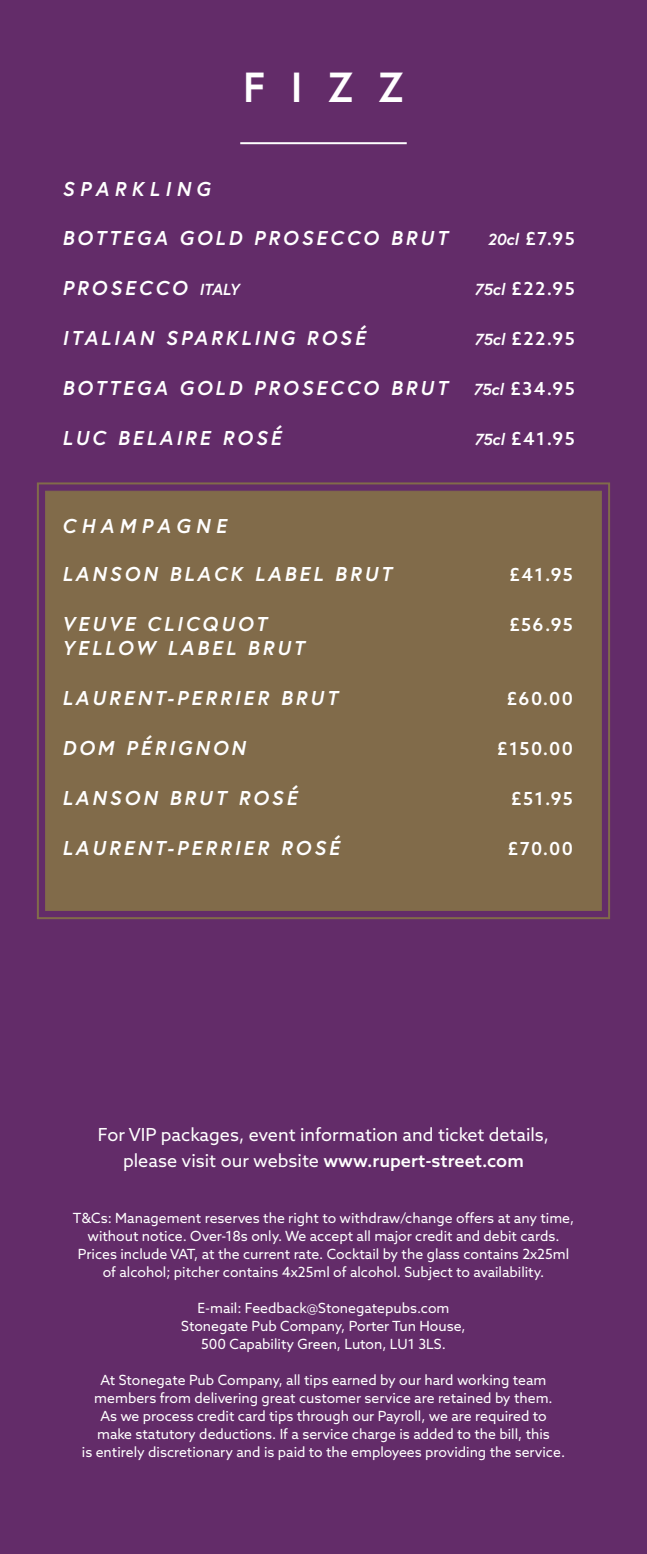
<style>
.page{position:relative;width:647px;height:1554px;background:#fff}
.page>*{position:absolute;margin:0;border:0;box-sizing:border-box;transform-origin:0 0}
.t1{font:700 42px "Europa";color:#fff}
.t2{font:italic 700 20px "Europa";letter-spacing:.15em;color:#fff}
.t3{font:italic 700 20px "Europa";letter-spacing:.27em;color:#fff}
.t4{font:18px/26px "Azo Sans";color:#fff;text-align:center}
.t5{font:500 18px "Azo Sans";letter-spacing:.075em;color:#fff}
.t6{font:14px "Azo Sans";color:#fff}
.s1{font-family:"Europa";font-weight:700;font-style:italic;font-size:16px}
.s2{font-size:16px}
.s3{font-weight:500}
</style>
<div class="page">
<div style="left:0;top:0;width:646px;height:1553px;background:#632c69"></div>
<div style="left:45px;top:491px;width:556px;height:419px;background:#816b4a"></div>
<div style="left:37px;top:482px;width:572px;height:437px;border:2px solid #816b4a"></div>
<hr style="left:240px;top:142px;width:166px;height:2px;background:#fff">
<p class="t3" style="left:62px;top:175px;width:149px">SPARKLING</p>
<p class="t1" style="left:243px;top:59px;width:162px">FIZZ</p>
<p class="t2" style="left:62px;top:225px;width:386px">BOTTEGA GOLD PROSECCO BRUT</p>
<p class="t5" style="left:487px;top:227px;width:88px"><span class="s1">20cl</span> £7.95</p>
<p class="t2" style="left:62px;top:275px;width:178px">PROSECCO <span class="s2">ITALY</span></p>
<p class="t5" style="left:474px;top:277px;width:101px"><span class="s1">75cl</span> £22.95</p>
<p class="t2" style="left:62px;top:325px;width:304px">ITALIAN SPARKLING ROSÉ</p>
<p class="t5" style="left:474px;top:327px;width:101px"><span class="s1">75cl</span> £22.95</p>
<p class="t2" style="left:62px;top:375px;width:386px">BOTTEGA GOLD PROSECCO BRUT</p>
<p class="t5" style="left:473px;top:377px;width:103px"><span class="s1">75cl</span> £34.95</p>
<p class="t2" style="left:62px;top:425px;width:220px">LUC BELAIRE ROSÉ</p>
<p class="t5" style="left:474px;top:427px;width:102px"><span class="s1">75cl</span> £41.95</p>
<p class="t3" style="left:62px;top:512px;width:166px">CHAMPAGNE</p>
<p class="t2" style="left:62px;top:560px;width:331px">LANSON BLACK LABEL BRUT</p>
<p class="t5" style="left:509px;top:562px;width:65px">£41.95</p>
<p class="t2" style="left:62px;top:610px;width:206px">VEUVE CLICQUOT</p>
<p class="t5" style="left:509px;top:612px;width:65px">£56.95</p>
<p class="t2" style="left:62px;top:634px;width:243px">YELLOW LABEL BRUT</p>
<p class="t2" style="left:62px;top:684px;width:276px">LAURENT-PERRIER BRUT</p>
<p class="t5" style="left:506px;top:686px;width:68px">£60.00</p>
<p class="t2" style="left:62px;top:734px;width:185px">DOM PÉRIGNON</p>
<p class="t5" style="left:497px;top:736px;width:77px">£150.00</p>
<p class="t2" style="left:62px;top:784px;width:236px">LANSON BRUT ROSÉ</p>
<p class="t5" style="left:511px;top:786px;width:63px">£51.95</p>
<p class="t2" style="left:62px;top:834px;width:279px">LAURENT-PERRIER ROSÉ</p>
<p class="t5" style="left:507px;top:836px;width:66px">£70.00</p>
<p class="t4" style="left:98px;top:1121px;width:453px">For VIP packages, event information and ticket details, please visit our website <span class="s3">www.rupert-street.com</span></p>
<p class="t6" style="left:73px;top:1208px;width:503px">T&amp;Cs: Management reserves the right to withdraw/change offers at any time,</p>
<p class="t6" style="left:87px;top:1226px;width:473px">without notice. Over-18s only. We accept all major credit and debit cards.</p>
<p class="t6" style="left:78px;top:1244px;width:492px">Prices include VAT, at the current rate. Cocktail by the glass contains 2x25ml</p>
<p class="t6" style="left:103px;top:1262px;width:443px">of alcohol; pitcher contains 4x25ml of alcohol. Subject to availability.</p>
<p class="t6" style="left:197px;top:1298px;width:253px">E-mail: Feedback@Stonegatepubs.com</p>
<p class="t6" style="left:181px;top:1316px;width:286px">Stonegate Pub Company, Porter Tun House,</p>
<p class="t6" style="left:201px;top:1334px;width:246px">500 Capability Green, Luton, LU1 3LS.</p>
<p class="t6" style="left:100px;top:1370px;width:447px">At Stonegate Pub Company, all tips earned by our hard working team</p>
<p class="t6" style="left:94px;top:1388px;width:459px">members from delivering great customer service are retained by them.</p>
<p class="t6" style="left:100px;top:1406px;width:447px">As we process credit card tips through our Payroll, we are required to</p>
<p class="t6" style="left:97px;top:1424px;width:454px">make statutory deductions. If a service charge is added to the bill, this</p>
<p class="t6" style="left:82px;top:1442px;width:484px">is entirely discretionary and is paid to the employees providing the service.</p>
</div>
